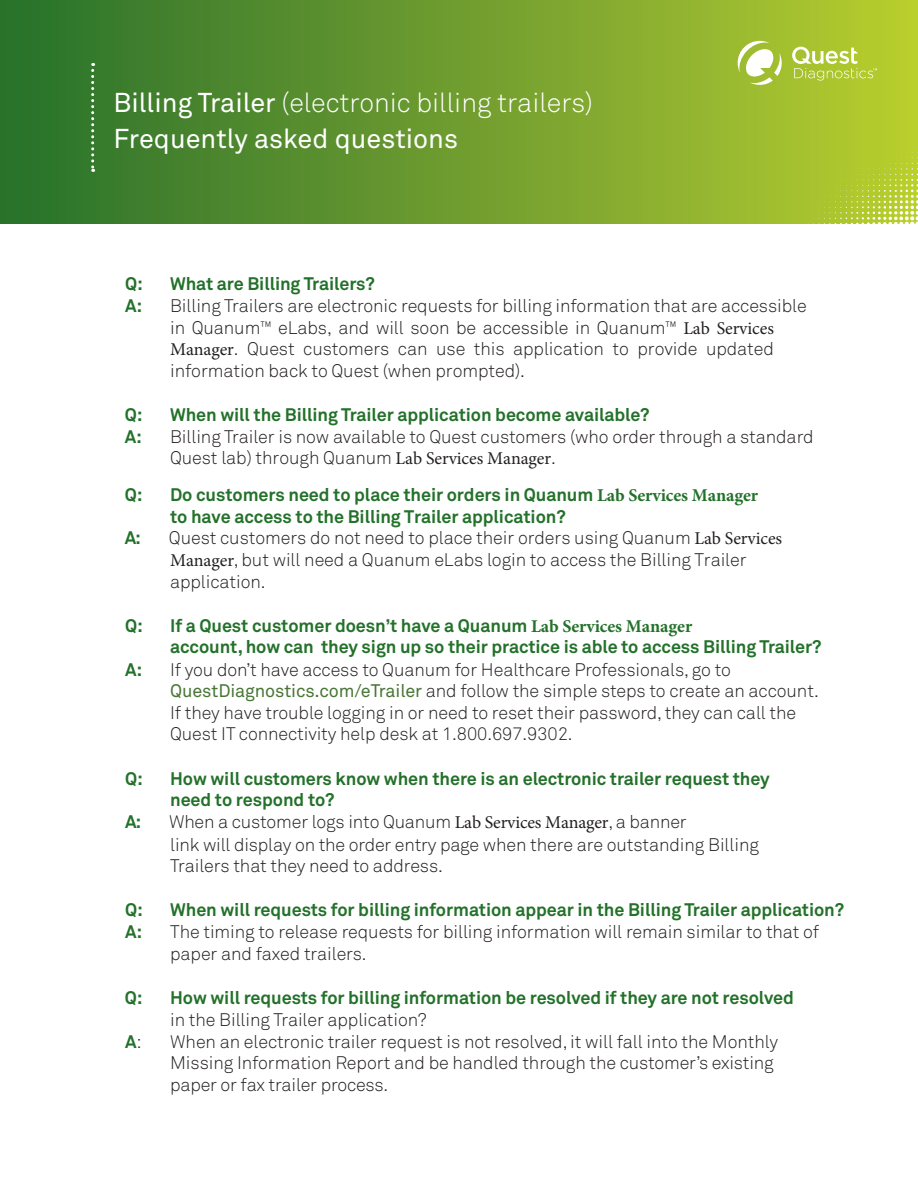
<style>
.page{position:relative;width:918px;height:1188px;background:#fff}
.page>*{position:absolute;margin:0;border:0;box-sizing:border-box;transform-origin:0 0}
.t1{font:27px/36px "Akkurat Pro";color:#fff}
.t2{font:300 18px/21.6px "Akkurat Pro";letter-spacing:-.005em;color:#231f20}
.t3{font:700 18px/21.9px "Akkurat Pro";letter-spacing:-.005em;color:#23712a}
.s1{font-weight:300}
.s2{font-family:"Minion Pro";font-weight:400}
.s3{font-family:"Minion Pro"}
.s4{font-weight:400;color:#497636}
.s5{font-weight:300;color:#231f20}
</style>
<div class="page">
<div style="left:0;top:0;width:918px;height:223px;background:linear-gradient(to right,#27702d,#b8cc30)"></div>
<svg style="left:738px;top:41px;width:139px;height:44px"></svg>
<svg style="left:720px;top:136px;width:198px;height:88px;background:#abc534"></svg>
<svg style="left:91px;top:63px;width:3px;height:109px"></svg>
<h1 class="t1" style="left:113px;top:85px;width:481px">Billing Trailer <span class="s1">(electronic billing trailers)<br></span>Frequently asked questions</h1>
<p class="t3" style="left:125px;top:272px;width:19px">Q:</p>
<p class="t3" style="left:170px;top:272px;width:206px">What are Billing Trailers?</p>
<p class="t3" style="left:125px;top:294px;width:19px">A:</p>
<p class="t2" style="left:170px;top:295px;width:638px">Billing Trailers are electronic requests for billing information that are accessible in Quanum<sup>™</sup> eLabs, and will soon be accessible in Quanum<sup>™</sup> <span class="s2">Lab Services Manager</span>. Quest customers can use this application to provide updated information back to Quest (when prompted).</p>
<p class="t3" style="left:125px;top:403px;width:19px">Q:</p>
<p class="t3" style="left:170px;top:403px;width:481px">When will the Billing Trailer application become available?</p>
<p class="t3" style="left:125px;top:425px;width:19px">A:</p>
<p class="t2" style="left:170px;top:426px;width:645px">Billing Trailer is now available to Quest customers (who order through a standard<br>Quest lab) through Quanum <span class="s2">Lab Services Manager</span>.</p>
<p class="t3" style="left:125px;top:483px;width:19px">Q:</p>
<p class="t3" style="left:170px;top:483px;width:590px">Do customers need to place their orders in Quanum <span class="s3">Lab Services Manager </span>to have access to the Billing Trailer application?</p>
<p class="t3" style="left:125px;top:527px;width:18px">A:</p>
<p class="t2" style="left:169px;top:527px;width:615px">Quest customers do not need to place their orders using Quanum <span class="s2">Lab Services<br>Manager</span>, but will need a Quanum eLabs login to access the Billing Trailer application.</p>
<p class="t3" style="left:125px;top:614px;width:19px">Q:</p>
<p class="t3" style="left:170px;top:614px;width:653px">If a Quest customer doesn’t have a Quanum <span class="s3">Lab Services Manager<br></span>account, how can they sign up so their practice is able to access Billing Trailer?</p>
<p class="t3" style="left:125px;top:658px;width:19px">A:</p>
<p class="t2" style="left:170px;top:659px;width:650px">If you don’t have access to Quanum for Healthcare Professionals, go to <span class="s4">QuestDiagnostics.com/eTrailer</span> and follow the simple steps to create an account.<br>If they have trouble logging in or need to reset their password, they can call the Quest IT connectivity help desk at 1.800.697.9302.</p>
<p class="t3" style="left:125px;top:767px;width:19px">Q:</p>
<p class="t3" style="left:170px;top:767px;width:601px">How will customers know when there is an electronic trailer request they need to respond to?</p>
<p class="t3" style="left:125px;top:811px;width:18px">A:</p>
<p class="t2" style="left:169px;top:811px;width:592px">When a customer logs into Quanum <span class="s2">Lab Services Manager</span>, a banner<br>link will display on the order entry page when there are outstanding Billing<br>Trailers that they need to address.</p>
<p class="t3" style="left:125px;top:899px;width:19px">Q:</p>
<p class="t3" style="left:170px;top:899px;width:675px">When will requests for billing information appear in the Billing Trailer application?</p>
<p class="t3" style="left:125px;top:921px;width:19px">A:</p>
<p class="t2" style="left:170px;top:921px;width:651px">The timing to release requests for billing information will remain similar to that of paper and faxed trailers.</p>
<p class="t3" style="left:125px;top:986px;width:19px">Q:</p>
<p class="t3" style="left:170px;top:986px;width:625px">How will requests for billing information be resolved if they are not resolved</p>
<p class="t2" style="left:170px;top:1008px;width:258px">in the Billing Trailer application?</p>
<p class="t3" style="left:125px;top:1030px;width:18px">A<span class="s5">:</span></p>
<p class="t2" style="left:170px;top:1031px;width:609px">When an electronic trailer request is not resolved, it will fall into the Monthly<br>Missing Information Report and be handled through the customer’s existing paper or fax trailer process.</p>
</div>
